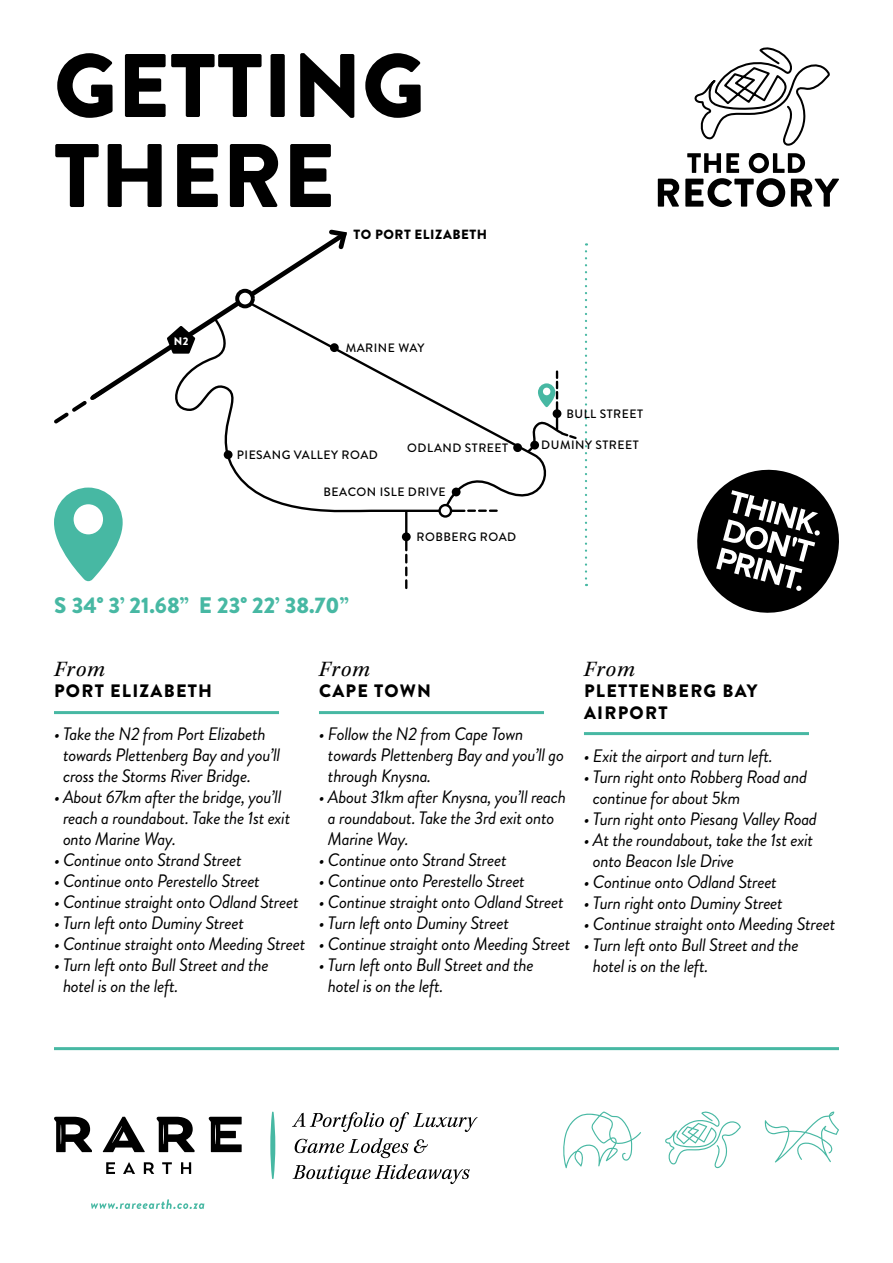
<style>
.page{position:relative;width:893px;height:1263px;background:#fff}
.page>*{position:absolute;margin:0;border:0;box-sizing:border-box;transform-origin:0 0}
.t1{font:900 90px "Brandon Grotesque";color:#000}
.t2{font:900 22.5px "Brandon Grotesque";color:#47b8a3}
.t3{font:italic 22.5px "Kepler Std";letter-spacing:.04em;color:#000}
.t4{font:italic 18px/21px "Brandon Grotesque";letter-spacing:-.02em;color:#000}
.t5{font:900 18px/21.6px "Brandon Grotesque";letter-spacing:.07em;color:#000}
.t6{font:900 13.35px "Brandon Grotesque";letter-spacing:.04em;color:#000}
.t7{font:500 12.15px "Brandon Grotesque";letter-spacing:.04em;color:#000}
.t8{font:900 11.1px "Brandon Grotesque";color:#fff}
</style>
<div class="page">
<svg style="left:54px;top:488px;width:69px;height:93px"></svg>
<svg style="left:697px;top:469px;width:142px;height:144px"></svg>
<svg style="left:658px;top:179px;width:21px;height:28px"></svg>
<svg style="left:685px;top:47px;width:154px;height:160px"></svg>
<svg style="left:91px;top:1199px;width:113px;height:10px"></svg>
<svg style="left:764px;top:1111px;width:75px;height:51px"></svg>
<svg style="left:665px;top:1111px;width:76px;height:57px"></svg>
<svg style="left:563px;top:1111px;width:78px;height:57px"></svg>
<svg style="left:54px;top:1117px;width:188px;height:57px"></svg>
<svg style="left:292px;top:1112px;width:92px;height:20px"></svg>
<svg style="left:390px;top:1112px;width:88px;height:20px"></svg>
<svg style="left:295px;top:1138px;width:133px;height:20px"></svg>
<svg style="left:293px;top:1164px;width:177px;height:20px"></svg>
<svg style="left:270px;top:1111px;width:5px;height:68px"></svg>
<hr style="left:54px;top:711px;width:225px;height:3px;background:#47b8a3">
<hr style="left:54px;top:1047px;width:785px;height:3px;background:#47b8a3">
<hr style="left:319px;top:711px;width:225px;height:3px;background:#47b8a3">
<hr style="left:584px;top:732px;width:225px;height:3px;background:#47b8a3">
<svg style="left:106px;top:243px;width:220px;height:148px"></svg>
<svg style="left:326px;top:229px;width:21px;height:21px"></svg>
<svg style="left:54px;top:386px;width:54px;height:38px"></svg>
<svg style="left:246px;top:300px;width:315px;height:212px"></svg>
<div style="left:235px;top:289px;width:20px;height:19px;background:#fff;border:4px solid #000;border-radius:50%"></div>
<hr style="left:556px;top:402px;width:2px;height:27px;background:#000">
<svg style="left:166px;top:316px;width:301px;height:204px"></svg>
<div style="left:224px;top:450px;width:9px;height:9px;background:#000;border-radius:50%"></div>
<div style="left:330px;top:343px;width:9px;height:9px;background:#000;border-radius:50%"></div>
<div style="left:452px;top:488px;width:9px;height:8px;background:#000;border-radius:50%"></div>
<div style="left:553px;top:409px;width:8px;height:9px;background:#000;border-radius:50%"></div>
<div style="left:513px;top:443px;width:9px;height:9px;background:#000;border-radius:50%"></div>
<div style="left:402px;top:532px;width:9px;height:9px;background:#000;border-radius:50%"></div>
<svg style="left:405px;top:555px;width:2px;height:33px"></svg>
<hr style="left:405px;top:512px;width:2px;height:38px;background:#000">
<svg style="left:468px;top:509px;width:29px;height:3px"></svg>
<svg style="left:538px;top:372px;width:20px;height:35px"></svg>
<svg style="left:438px;top:504px;width:14px;height:14px"></svg>
<svg style="left:525px;top:416px;width:52px;height:38px"></svg>
<svg style="left:585px;top:243px;width:2px;height:343px"></svg>
<p class="t1" style="left:54px;top:22px;width:373px">GETTING</p>
<p class="t1" style="left:54px;top:112px;width:283px">THERE</p>
<p class="t6" style="left:354px;top:225px;width:135px">TO PORT ELIZABETH</p>
<p class="t8" style="left:174px;top:333px;width:16px">N2</p>
<p class="t7" style="left:346px;top:339px;width:80px">MARINE WAY</p>
<p class="t7" style="left:407px;top:439px;width:102px">ODLAND STREET</p>
<p class="t7" style="left:324px;top:484px;width:124px">BEACON ISLE DRIVE</p>
<p class="t7" style="left:237px;top:446px;width:143px">PIESANG VALLEY ROAD</p>
<p class="t7" style="left:417px;top:528px;width:101px">ROBBERG ROAD</p>
<p class="t2" style="left:54px;top:589px;width:296px">S 34° 3’ 21.68” E 23° 22’ 38.70”</p>
<p class="t7" style="left:566px;top:405px;width:78px">BULL STREET</p>
<p class="t7" style="left:541px;top:437px;width:99px">DUMINY STREET</p>
<p class="t3" style="left:54px;top:656px;width:52px">From</p>
<p class="t5" style="left:54px;top:681px;width:160px">PORT ELIZABETH</p>
<p class="t4" style="left:63px;top:724px;width:219px;text-indent:-9px">• Take the N2 from Port Elizabeth towards Plettenberg Bay and you’ll cross the Storms River Bridge.</p>
<p class="t4" style="left:63px;top:787px;width:229px;text-indent:-9px">• About 67km after the bridge, you’ll reach a roundabout. Take the 1st exit onto Marine Way.</p>
<p class="t4" style="left:54px;top:850px;width:189px">• Continue onto Strand Street</p>
<p class="t4" style="left:54px;top:871px;width:207px">• Continue onto Perestello Street</p>
<p class="t4" style="left:54px;top:892px;width:246px">• Continue straight onto Odland Street</p>
<p class="t4" style="left:54px;top:913px;width:192px">• Turn left onto Duminy Street</p>
<p class="t4" style="left:54px;top:934px;width:253px">• Continue straight onto Meeding Street</p>
<p class="t4" style="left:54px;top:955px;width:216px">• Turn left onto Bull Street and the</p>
<p class="t4" style="left:63px;top:976px;width:117px">hotel is on the left.</p>
<p class="t3" style="left:319px;top:656px;width:52px">From</p>
<p class="t5" style="left:319px;top:681px;width:114px">CAPE TOWN</p>
<p class="t4" style="left:328px;top:724px;width:238px;text-indent:-9px">• Follow the N2 from Cape Town towards Plettenberg Bay and you’ll go through Knysna.</p>
<p class="t4" style="left:328px;top:787px;width:240px;text-indent:-9px">• About 31km after Knysna, you’ll reach a roundabout. Take the 3rd exit onto<br>Marine Way.</p>
<p class="t4" style="left:319px;top:850px;width:189px">• Continue onto Strand Street</p>
<p class="t4" style="left:319px;top:871px;width:207px">• Continue onto Perestello Street</p>
<p class="t4" style="left:319px;top:892px;width:246px">• Continue straight onto Odland Street</p>
<p class="t4" style="left:319px;top:913px;width:192px">• Turn left onto Duminy Street</p>
<p class="t4" style="left:319px;top:934px;width:253px">• Continue straight onto Meeding Street</p>
<p class="t4" style="left:319px;top:955px;width:216px">• Turn left onto Bull Street and the</p>
<p class="t4" style="left:328px;top:976px;width:117px">hotel is on the left.</p>
<p class="t3" style="left:584px;top:656px;width:52px">From</p>
<p class="t5" style="left:584px;top:681px;width:175px">PLETTENBERG BAY<br>AIRPORT</p>
<p class="t4" style="left:584px;top:745px;width:190px">• Exit the airport and turn left.</p>
<p class="t4" style="left:584px;top:766px;width:225px">• Turn right onto Robberg Road and</p>
<p class="t4" style="left:593px;top:787px;width:149px">continue for about 5km</p>
<p class="t4" style="left:584px;top:808px;width:235px">• Turn right onto Piesang Valley Road</p>
<p class="t4" style="left:584px;top:829px;width:231px">• At the roundabout, take the 1st exit</p>
<p class="t4" style="left:593px;top:850px;width:143px">onto Beacon Isle Drive</p>
<p class="t4" style="left:584px;top:871px;width:194px">• Continue onto Odland Street</p>
<p class="t4" style="left:584px;top:892px;width:200px">• Turn right onto Duminy Street</p>
<p class="t4" style="left:584px;top:913px;width:253px">• Continue straight onto Meeding Street</p>
<p class="t4" style="left:584px;top:934px;width:216px">• Turn left onto Bull Street and the</p>
<p class="t4" style="left:593px;top:955px;width:117px">hotel is on the left.</p>
</div>
